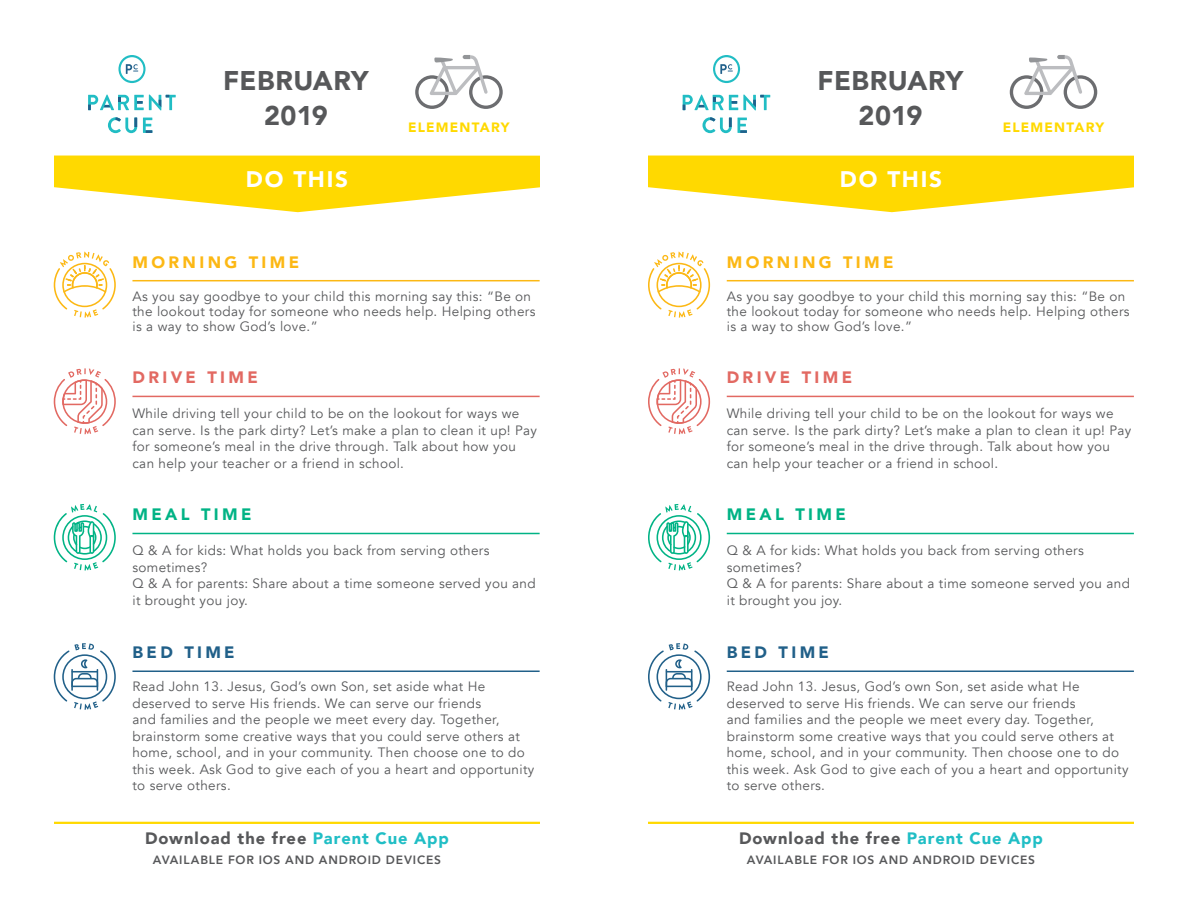
<style>
.page{position:relative;width:1188px;height:918px;background:#fff}
.page>*{position:absolute;margin:0;border:0;box-sizing:border-box;transform-origin:0 0}
.t1{font:900 27px "Avenir";letter-spacing:.015em;color:#57585a}
.t2{font:900 22.5px "Avenir";letter-spacing:.075em;color:#fff}
.t3{font:900 16.5px "Avenir";letter-spacing:.055em;color:#57585a}
.t4{font:900 16.5px "Avenir";letter-spacing:.205em;color:#fcb814}
.t5{font:900 16.5px "Avenir";letter-spacing:.2em;color:#e26962}
.t6{font:900 16.5px "Avenir";letter-spacing:.2em;color:#00b385}
.t7{font:900 16.5px "Avenir";letter-spacing:.205em;color:#216089}
.t8{font:13.5px/16.5px "Avenir";letter-spacing:.025em;color:#57585a}
.t9{font:900 13.5px "Avenir";letter-spacing:.09em;color:#ffd900}
.t10{font:800 12px "Avenir";letter-spacing:.07em;color:#57585a}
.s1{color:#20bec5}
</style>
<div class="page">
<hr style="left:54px;top:822px;width:486px;height:2px;background:#ffd900">
<hr style="left:648px;top:822px;width:486px;height:2px;background:#ffd900">
<svg style="left:54px;top:156px;width:486px;height:56px"></svg>
<svg style="left:648px;top:156px;width:486px;height:56px"></svg>
<svg style="left:1010px;top:55px;width:87px;height:54px"></svg>
<svg style="left:415px;top:55px;width:88px;height:54px"></svg>
<hr style="left:132px;top:396px;width:408px;height:1px;background:#e26962">
<hr style="left:727px;top:396px;width:407px;height:1px;background:#e26962">
<svg style="left:54px;top:368px;width:62px;height:66px"></svg>
<svg style="left:648px;top:368px;width:62px;height:66px"></svg>
<hr style="left:132px;top:533px;width:408px;height:1px;background:#00b385">
<hr style="left:727px;top:533px;width:407px;height:1px;background:#00b385">
<svg style="left:54px;top:504px;width:62px;height:67px"></svg>
<svg style="left:648px;top:504px;width:62px;height:67px"></svg>
<hr style="left:132px;top:671px;width:408px;height:1px;background:#216089">
<hr style="left:727px;top:671px;width:407px;height:1px;background:#216089">
<svg style="left:54px;top:643px;width:62px;height:67px"></svg>
<svg style="left:648px;top:643px;width:62px;height:67px"></svg>
<hr style="left:132px;top:280px;width:408px;height:1px;background:#fcb814">
<hr style="left:727px;top:280px;width:407px;height:1px;background:#fcb814">
<svg style="left:54px;top:252px;width:62px;height:66px"></svg>
<svg style="left:648px;top:252px;width:62px;height:66px"></svg>
<svg style="left:738px;top:118px;width:9px;height:15px"></svg>
<svg style="left:683px;top:95px;width:87px;height:15px"></svg>
<svg style="left:702px;top:117px;width:30px;height:16px"></svg>
<svg style="left:713px;top:55px;width:27px;height:28px"></svg>
<svg style="left:143px;top:118px;width:9px;height:15px"></svg>
<svg style="left:88px;top:95px;width:88px;height:15px"></svg>
<svg style="left:108px;top:117px;width:29px;height:16px"></svg>
<svg style="left:118px;top:55px;width:28px;height:28px"></svg>
<p class="t1" style="left:223px;top:58px;width:147px">FEBRUARY</p>
<p class="t1" style="left:264px;top:92px;width:65px">2019</p>
<p class="t1" style="left:818px;top:58px;width:147px">FEBRUARY</p>
<p class="t1" style="left:859px;top:92px;width:65px">2019</p>
<p class="t9" style="left:408px;top:115px;width:103px">ELEMENTARY</p>
<p class="t9" style="left:1003px;top:115px;width:103px">ELEMENTARY</p>
<h2 class="t2" style="left:246px;top:160px;width:104px">DO THIS</h2>
<h2 class="t2" style="left:840px;top:160px;width:104px">DO THIS</h2>
<p class="t4" style="left:132px;top:248px;width:168px">MORNING TIME</p>
<p class="t4" style="left:727px;top:248px;width:168px">MORNING TIME</p>
<p class="t8" style="left:132px;top:289px;width:404px;line-height:15px">As you say goodbye to your child this morning say this: “Be on the lookout today for someone who needs help. Helping others is a way to show God’s love.”</p>
<p class="t8" style="left:727px;top:289px;width:404px;line-height:15px">As you say goodbye to your child this morning say this: “Be on the lookout today for someone who needs help. Helping others is a way to show God’s love.”</p>
<p class="t5" style="left:132px;top:363px;width:127px">DRIVE TIME</p>
<p class="t5" style="left:727px;top:363px;width:127px">DRIVE TIME</p>
<p class="t8" style="left:132px;top:405px;width:406px">While driving tell your child to be on the lookout for ways we can serve. Is the park dirty? Let’s make a plan to clean it up! Pay for someone’s meal in the drive through. Talk about how you can help your teacher or a friend in school.</p>
<p class="t8" style="left:727px;top:405px;width:406px">While driving tell your child to be on the lookout for ways we can serve. Is the park dirty? Let’s make a plan to clean it up! Pay for someone’s meal in the drive through. Talk about how you can help your teacher or a friend in school.</p>
<p class="t6" style="left:132px;top:501px;width:120px">MEAL TIME</p>
<p class="t6" style="left:727px;top:501px;width:120px">MEAL TIME</p>
<p class="t8" style="left:132px;top:543px;width:359px">Q &amp; A for kids: What holds you back from serving others sometimes?</p>
<p class="t8" style="left:132px;top:576px;width:405px">Q &amp; A for parents: Share about a time someone served you and it brought you joy.</p>
<p class="t8" style="left:727px;top:543px;width:359px">Q &amp; A for kids: What holds you back from serving others sometimes?</p>
<p class="t8" style="left:727px;top:576px;width:405px">Q &amp; A for parents: Share about a time someone served you and it brought you joy.</p>
<p class="t7" style="left:132px;top:638px;width:104px">BED TIME</p>
<p class="t7" style="left:727px;top:638px;width:104px">BED TIME</p>
<p class="t8" style="left:132px;top:679px;width:403px">Read John 13. Jesus, God’s own Son, set aside what He deserved to serve His friends. We can serve our friends<br>and families and the people we meet every day. Together, brainstorm some creative ways that you could serve others at home, school, and in your community. Then choose one to do this week. Ask God to give each of you a heart and opportunity to serve others.</p>
<p class="t8" style="left:727px;top:679px;width:403px">Read John 13. Jesus, God’s own Son, set aside what He deserved to serve His friends. We can serve our friends<br>and families and the people we meet every day. Together, brainstorm some creative ways that you could serve others at home, school, and in your community. Then choose one to do this week. Ask God to give each of you a heart and opportunity to serve others.</p>
<p class="t3" style="left:145px;top:824px;width:305px">Download the free <span class="s1">Parent Cue App</span></p>
<p class="t10" style="left:153px;top:850px;width:290px">AVAILABLE FOR IOS AND ANDROID DEVICES</p>
<p class="t3" style="left:739px;top:824px;width:305px">Download the free <span class="s1">Parent Cue App</span></p>
<p class="t10" style="left:747px;top:850px;width:290px">AVAILABLE FOR IOS AND ANDROID DEVICES</p>
</div>
